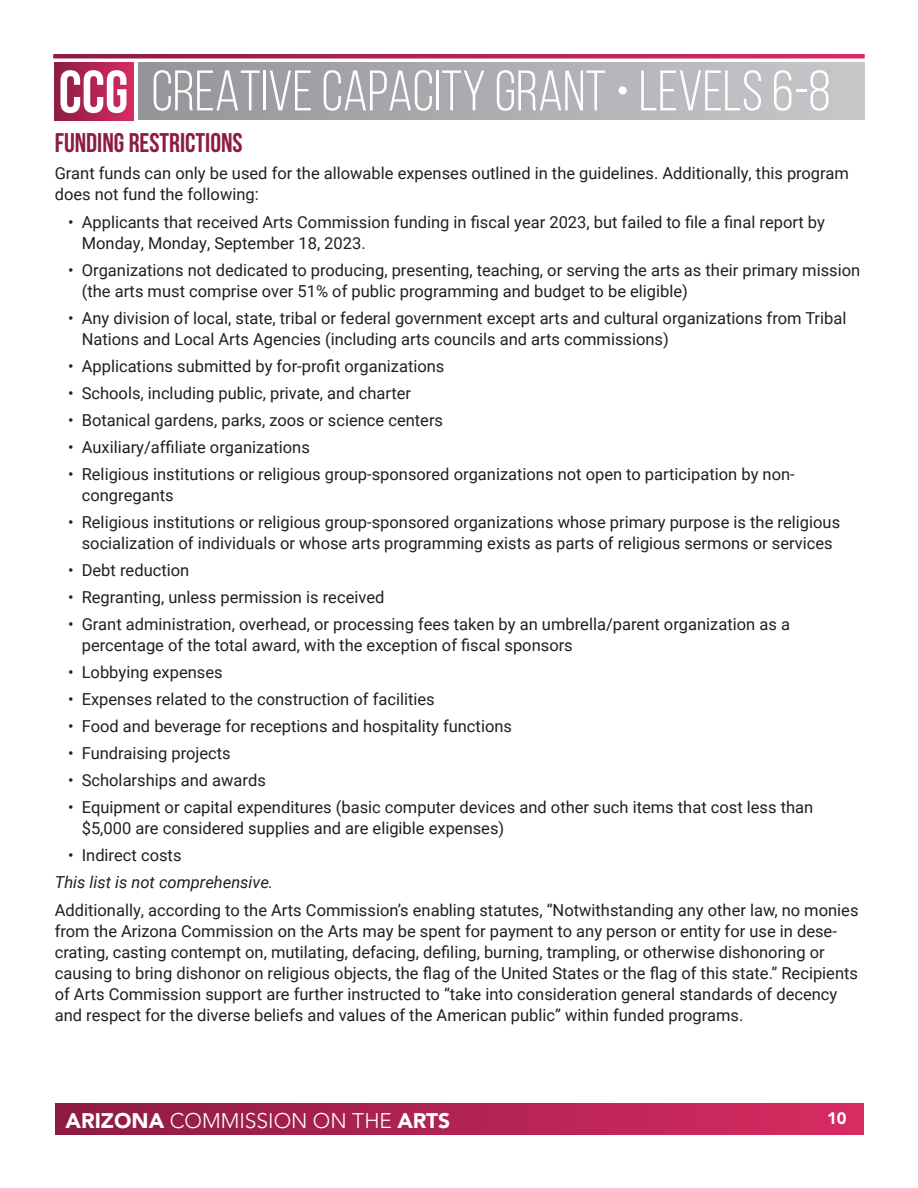
<style>
.page{position:relative;width:918px;height:1188px;background:#fff}
.page>*{position:absolute;margin:0;border:0;box-sizing:border-box;transform-origin:0 0}
.t1{font:57px "Bebas Neue";color:#fff}
.Header_2{font:700 27px "Bebas Neue";color:#8c1c40}
.t2{font:300 21px "Avenir LT Std";color:#fff}
.Body_1{font:16.5px/21px "Roboto";color:#231f20}
.Body_1-2{font:italic 16.5px "Roboto";color:#231f20}
.t3{font:900 16.5px "Avenir LT Std";color:#fff}
.s1{font-weight:700;font-size:60px}
.s2{font-weight:900}
</style>
<div class="page">
<div style="left:138px;top:63px;width:727px;height:57px;background:linear-gradient(to right,#939598,#c7c8ca)"></div>
<div style="left:54px;top:63px;width:79px;height:57px;background:linear-gradient(to right,#8c1c40,#d72b62)"></div>
<div style="left:55px;top:1104px;width:809px;height:31px;background:linear-gradient(to right,#8c1c40,#d82b63)"></div>
<svg style="left:53px;top:54px;width:812px;height:4px;background:#b12351"></svg>
<h1 class="t1" style="left:59px;top:60px;width:773px"><span class="s1">CCG</span> CREATIVE CAPACITY GRANT • LEVELS 6-8</h1>
<p class="Header_2" style="left:55px;top:127px;width:189px">FUNDING RESTRICTIONS</p>
<p class="Body_1" style="left:55px;top:162px;width:796px">Grant funds can only be used for the allowable expenses outlined in the guidelines. Additionally, this program does not fund the following:</p>
<p class="Body_1" style="left:82px;top:211px;width:745px;text-indent:-14px">• Applicants that received Arts Commission funding in fiscal year 2023, but failed to file a final report by<br>Monday, Monday, September 18, 2023.</p>
<p class="Body_1" style="left:82px;top:259px;width:780px;text-indent:-14px">• Organizations not dedicated to producing, presenting, teaching, or serving the arts as their primary mission (the arts must comprise over 51% of public programming and budget to be eligible)</p>
<p class="Body_1" style="left:82px;top:307px;width:766px;text-indent:-14px">• Any division of local, state, tribal or federal government except arts and cultural organizations from Tribal<br>Nations and Local Arts Agencies (including arts councils and arts commissions)</p>
<p class="Body_1" style="left:68px;top:355px;width:378px">• Applications submitted by for-profit organizations</p>
<p class="Body_1" style="left:68px;top:382px;width:344px">• Schools, including public, private, and charter</p>
<p class="Body_1" style="left:68px;top:409px;width:376px">• Botanical gardens, parks, zoos or science centers</p>
<p class="Body_1" style="left:68px;top:436px;width:243px">• Auxiliary/affiliate organizations</p>
<p class="Body_1" style="left:82px;top:463px;width:715px;text-indent:-14px">• Religious institutions or religious group-sponsored organizations not open to participation by non&shy;congregants</p>
<p class="Body_1" style="left:68px;top:511px;width:773px;text-align:center">• Religious institutions or religious group-sponsored organizations whose primary purpose is the religious socialization of individuals or whose arts programming exists as parts of religious sermons or services</p>
<p class="Body_1" style="left:68px;top:559px;width:123px">• Debt reduction</p>
<p class="Body_1" style="left:68px;top:586px;width:318px">• Regranting, unless permission is received</p>
<p class="Body_1" style="left:82px;top:613px;width:710px;text-indent:-14px">• Grant administration, overhead, or processing fees taken by an umbrella/parent organization as a percentage of the total award, with the exception of fiscal sponsors</p>
<p class="Body_1" style="left:68px;top:661px;width:156px">• Lobbying expenses</p>
<p class="Body_1" style="left:68px;top:688px;width:368px">• Expenses related to the construction of facilities</p>
<p class="Body_1" style="left:68px;top:715px;width:445px">• Food and beverage for receptions and hospitality functions</p>
<p class="Body_1" style="left:68px;top:742px;width:164px">• Fundraising projects</p>
<p class="Body_1" style="left:68px;top:769px;width:199px">• Scholarships and awards</p>
<p class="Body_1" style="left:82px;top:796px;width:733px;text-indent:-14px">• Equipment or capital expenditures (basic computer devices and other such items that cost less than $5,000 are considered supplies and are eligible expenses)</p>
<p class="Body_1" style="left:68px;top:844px;width:115px">• Indirect costs</p>
<p class="Body_1-2" style="left:55px;top:871px;width:220px">This list is not comprehensive.</p>
<p class="Body_1" style="left:55px;top:899px;width:805px">Additionally, according to the Arts Commission’s enabling statutes, “Notwithstanding any other law, no monies from the Arizona Commission on the Arts may be spent for payment to any person or entity for use in dese&shy;crating, casting contempt on, mutilating, defacing, defiling, burning, trampling, or otherwise dishonoring or causing to bring dishonor on religious objects, the flag of the United States or the flag of this state.” Recipients of Arts Commission support are further instructed to “take into consideration general standards of decency and respect for the diverse beliefs and values of the American public” within funded programs.</p>
<p class="t2" style="left:66px;top:1108px;width:386px"><span class="s2">ARIZONA</span> COMMISSION ON THE <span class="s2">ARTS</span></p>
<p class="t3" style="left:827px;top:1109px;width:21px">10</p>
</div>
